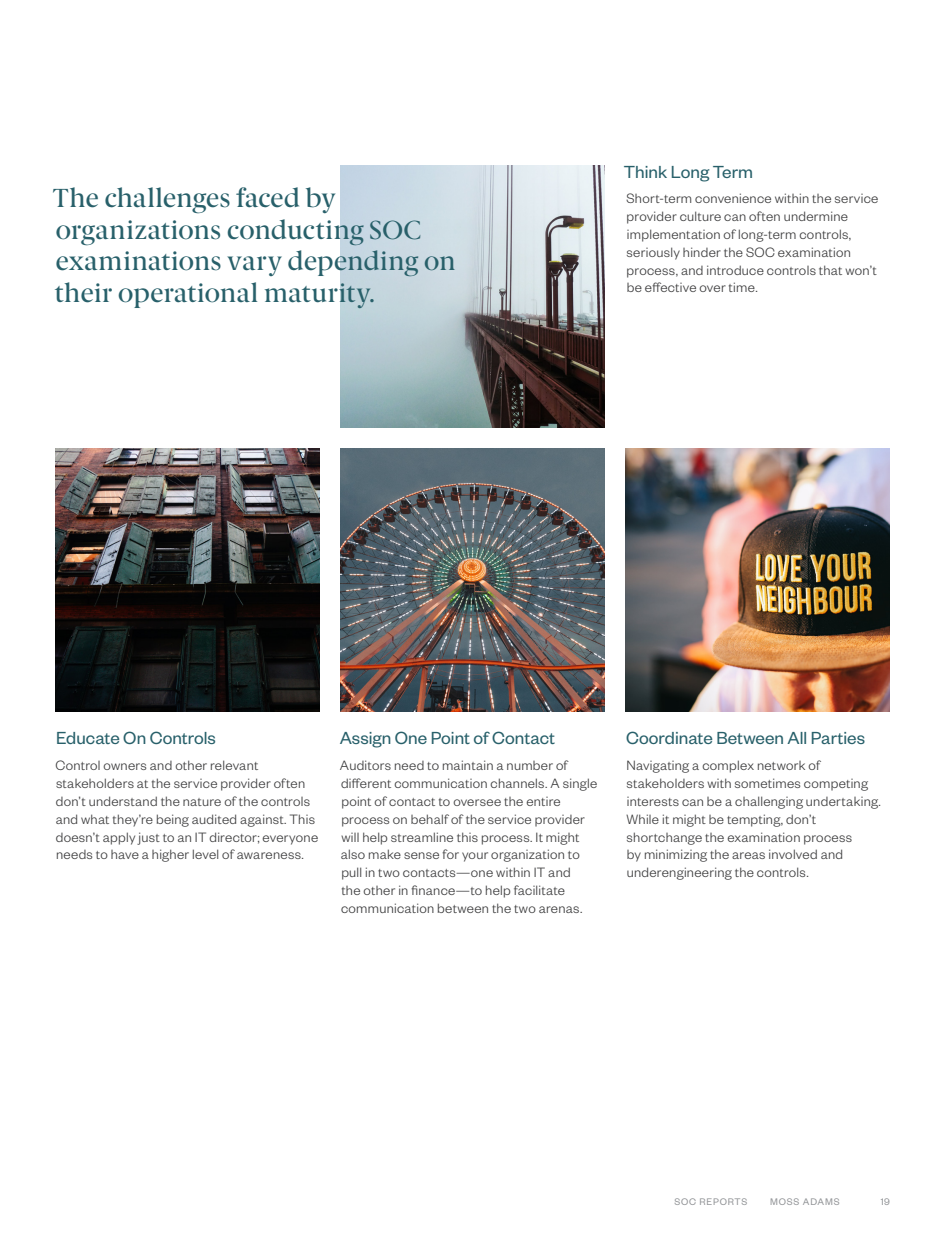
<style>
.page{position:relative;width:945px;height:1260px;background:#fff}
.page>*{position:absolute;margin:0;border:0;box-sizing:border-box;transform-origin:0 0}
.QT__Text{font:500 26.25px/31.5px "Berlingske Serif";letter-spacing:-.005em;color:#28606a}
.H6__Left{font:19.25px "Founders Grotesk";color:#28606a}
.TBL__Left{font:300 14.88px/17.8px "Founders Grotesk";letter-spacing:.02em;color:#3e3e3f}
.t1{font:10.5px "Founders Grotesk";letter-spacing:.075em;color:#939598}
</style>
<div class="page">
<img style="left:340px;top:165px;width:265px;height:263px">
<img style="left:626px;top:449px;width:264px;height:262px">
<img style="left:340px;top:449px;width:265px;height:262px">
<img style="left:55px;top:449px;width:264px;height:262px">
<p class="QT__Text" style="left:52px;top:181px;width:405px">The challenges faced by organizations conducting SOC examinations vary depending on their operational maturity.</p>
<p class="H6__Left" style="left:624px;top:160px;width:131px">Think Long Term</p>
<p class="TBL__Left" style="left:626px;top:189px;width:253px">Short-term convenience within the service provider culture can often undermine implementation of long-term controls, seriously hinder the SOC examination process, and introduce controls that won’t be effective over time.</p>
<p class="H6__Left" style="left:56px;top:727px;width:161px">Educate On Controls</p>
<p class="TBL__Left" style="left:55px;top:756px;width:264px">Control owners and other relevant stakeholders at the service provider often don’t understand the nature of the controls and what they’re being audited against. This doesn’t apply just to an IT director; everyone needs to have a higher level of awareness.</p>
<p class="H6__Left" style="left:340px;top:727px;width:217px">Assign One Point of Contact</p>
<p class="TBL__Left" style="left:340px;top:756px;width:259px">Auditors need to maintain a number of different communication channels. A single point of contact to oversee the entire process on behalf of the service provider will help streamline this process. It might also make sense for your organization to pull in two contacts—one within IT and<br>the other in finance—to help facilitate communication between the two arenas.</p>
<p class="H6__Left" style="left:626px;top:727px;width:240px">Coordinate Between All Parties</p>
<p class="TBL__Left" style="left:627px;top:756px;width:256px">Navigating a complex network of stakeholders with sometimes competing interests can be a challenging undertaking.<br>While it might be tempting, don’t shortchange the examination process<br>by minimizing the areas involved and underengineering the controls.</p>
<p class="t1" style="left:674px;top:1195px;width:74px">SOC REPORTS</p>
<p class="t1" style="left:770px;top:1195px;width:71px">MOSS ADAMS</p>
<p class="t1" style="left:881px;top:1195px;width:11px">19</p>
</div>
